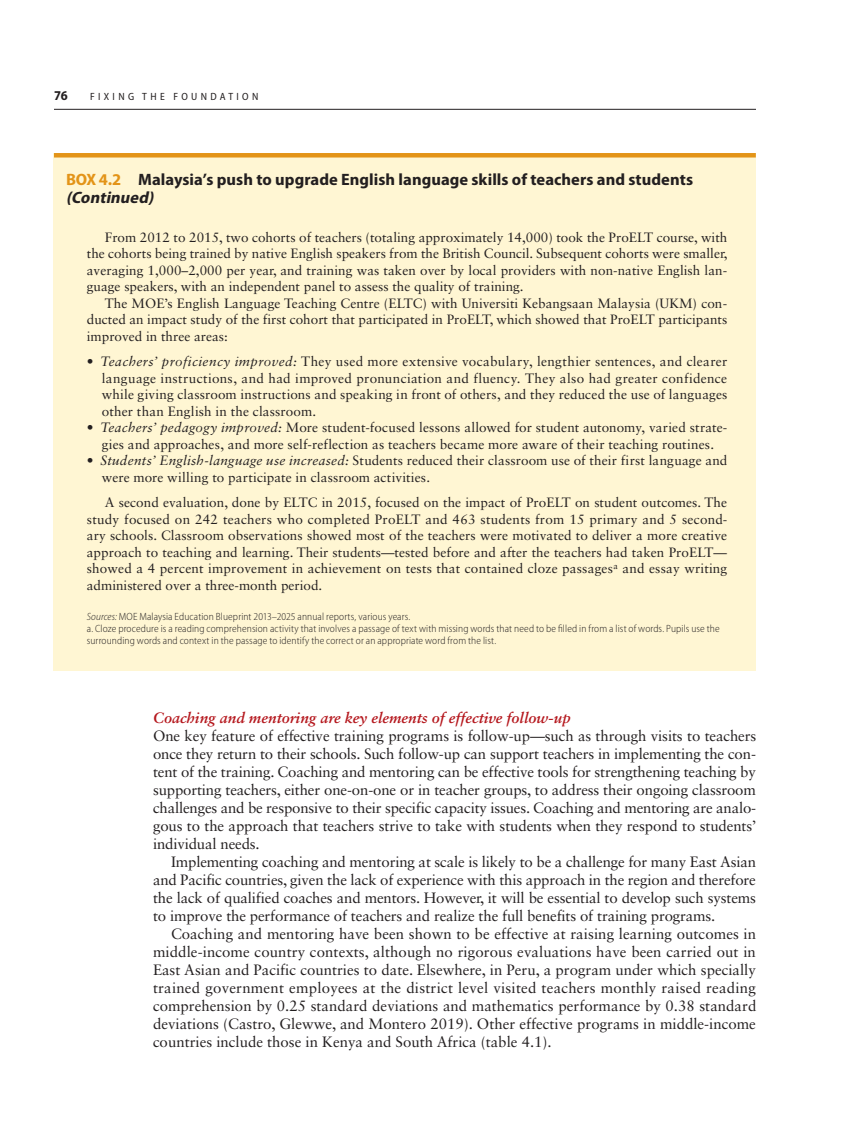
<style>
.page{position:relative;width:864px;height:1134px;background:#fff}
.page>*{position:absolute;margin:0;border:0;box-sizing:border-box;transform-origin:0 0}
.Box_number{font:700 semi-condensed 16.5px/18px "Myriad Pro";letter-spacing:.005em;color:#231f20;scale:1.07 1}
.Body_text_next{font:15px/18px "Sabon LT Std";letter-spacing:-.005em;color:#231f20;text-align:justify}
.Body_text_first{font:15px/18px "Sabon LT Std";letter-spacing:-.01em;color:#231f20;text-align:justify}
.C_head{font:italic 700 15px "Sabon LT Std";color:#b5181e}
.Box_text_next{font:13.5px/16.5px "Sabon LT Std";letter-spacing:.005em;color:#231f20;text-align:justify}
.t1{font:700 semi-condensed 13.5px "Myriad Pro";color:#231f20}
.Box_fn{font:300 semi-condensed 10.5px/12px "Myriad Pro";letter-spacing:.01em;color:#231f20}
.t2{font:semi-condensed 10.5px "Myriad Pro";letter-spacing:.32em;color:#231f20}
.s1{color:#e39418}
.s2{font-style:italic}
</style>
<div class="page">
<hr style="left:54px;top:109px;width:702px;height:1px;background:#231f20">
<div style="left:54px;top:153px;width:702px;height:517px;background:#fff6d3"></div>
<div style="left:54px;top:153px;width:702px;height:5px;background:#e39418"></div>
<p class="t1" style="left:54px;top:87px;width:15px">76</p>
<p class="t2" style="left:90px;top:90px;width:170px">FIXING THE FOUNDATION</p>
<p class="Box_number" style="left:66px;top:170px;width:587px"><span class="s1">BOX 4.2</span> Malaysia’s push to upgrade English language skills of teachers and students <span class="s2">(Continued)</span></p>
<p class="Box_text_next" style="left:87px;top:228px;width:642px;text-indent:18px">From 2012 to 2015, two cohorts of teachers (totaling approximately 14,000) took the ProELT course, with the cohorts being trained by native English speakers from the British Council. Subsequent cohorts were smaller, averaging 1,000–2,000 per year, and training was taken over by local providers with non-native English lan&shy;guage speakers, with an independent panel to assess the quality of training.</p>
<p class="Box_text_next" style="left:87px;top:294px;width:642px;text-indent:18px">The MOE’s English Language Teaching Centre (ELTC) with Universiti Kebangsaan Malaysia (UKM) con&shy;ducted an impact study of the first cohort that participated in ProELT, which showed that ProELT participants improved in three areas:</p>
<p class="Box_text_next" style="left:102px;top:353px;width:627px;text-indent:-15px">• <span class="s2">Teachers’ proficiency improved:</span> They used more extensive vocabulary, lengthier sentences, and clearer language instructions, and had improved pronunciation and fluency. They also had greater confidence while giving classroom instructions and speaking in front of others, and they reduced the use of languages other than English in the classroom.</p>
<p class="Box_text_next" style="left:87px;top:419px;width:642px;text-align:center">• <span class="s2">Teachers’ pedagogy improved:</span> More student-focused lessons allowed for student autonomy, varied strate&shy;gies and approaches, and more self-reflection as teachers became more aware of their teaching routines.</p>
<p class="Box_text_next" style="left:102px;top:452px;width:627px;text-indent:-15px">• <span class="s2">Students’ English-language use increased:</span> Students reduced their classroom use of their first language and were more willing to participate in classroom activities.</p>
<p class="Box_text_next" style="left:87px;top:494px;width:642px;text-indent:18px">A second evaluation, done by ELTC in 2015, focused on the impact of ProELT on student outcomes. The study focused on 242 teachers who completed ProELT and 463 students from 15 primary and 5 second&shy;ary schools. Classroom observations showed most of the teachers were motivated to deliver a more creative approach to teaching and learning. Their students—tested before and after the teachers had taken ProELT— showed a 4 percent improvement in achievement on tests that contained cloze passages<sup>a</sup> and essay writing administered over a three-month period.</p>
<p class="Box_fn" style="left:87px;top:610px;width:325px"><span class="s2">Sources:</span> MOE Malaysia Education Blueprint 2013–2025 annual reports, various years.</p>
<p class="Box_fn" style="left:87px;top:622px;width:635px">a. Cloze procedure is a reading comprehension activity that involves a passage of text with missing words that need to be filled in from a list of words. Pupils use the surrounding words and context in the passage to identify the correct or an appropriate word from the list.</p>
<p class="C_head" style="left:153px;top:709px;width:419px">Coaching and mentoring are key elements of effective follow-up</p>
<p class="Body_text_first" style="left:153px;top:727px;width:605px">One key feature of effective training programs is follow-up—such as through visits to teachers once they return to their schools. Such follow-up can support teachers in implementing the con&shy;tent of the training. Coaching and mentoring can be effective tools for strengthening teaching by supporting teachers, either one-on-one or in teacher groups, to address their ongoing classroom challenges and be responsive to their specific capacity issues. Coaching and mentoring are analo&shy;gous to the approach that teachers strive to take with students when they respond to students’ individual needs.</p>
<p class="Body_text_next" style="left:153px;top:853px;width:605px;text-indent:18px">Implementing coaching and mentoring at scale is likely to be a challenge for many East Asian and Pacific countries, given the lack of experience with this approach in the region and therefore the lack of qualified coaches and mentors. However, it will be essential to develop such systems to improve the performance of teachers and realize the full benefits of training programs.</p>
<p class="Body_text_next" style="left:153px;top:925px;width:605px;text-indent:18px">Coaching and mentoring have been shown to be effective at raising learning outcomes in middle-income country contexts, although no rigorous evaluations have been carried out in East Asian and Pacific countries to date. Elsewhere, in Peru, a program under which specially trained government employees at the district level visited teachers monthly raised reading comprehension by 0.25 standard deviations and mathematics performance by 0.38 standard deviations (Castro, Glewwe, and Montero 2019). Other effective programs in middle-income countries include those in Kenya and South Africa (table 4.1).</p>
</div>
